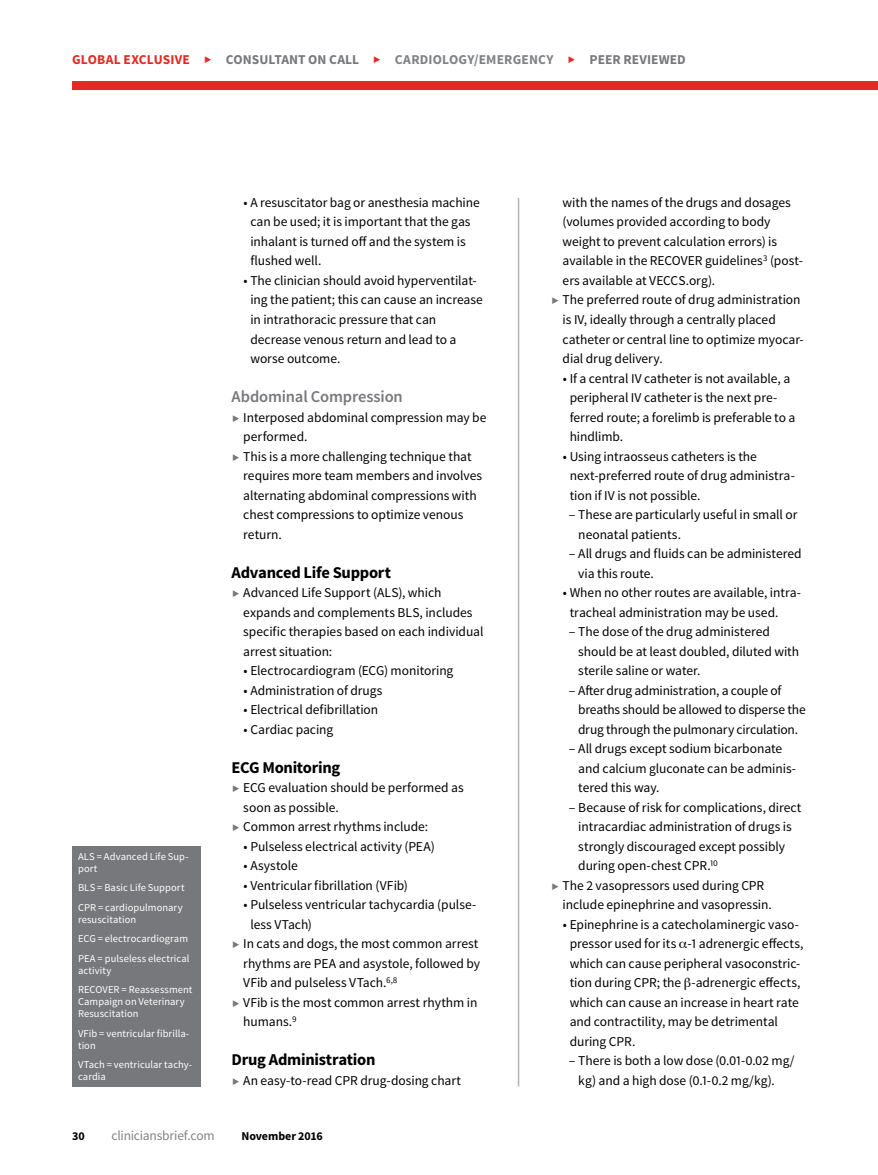
<style>
.page{position:relative;width:878px;height:1175px;background:#fff}
.page>*{position:absolute;margin:0;border:0;box-sizing:border-box;transform-origin:0 0}
.Head_A{font:700 16.5px "Source Sans Pro";letter-spacing:-.02em;color:#000}
.Head_B{font:600 16.5px "Source Sans Pro";letter-spacing:-.01em;color:#77787b}
.Body_Source_Sans_9{font:13.5px/19.5px "Source Sans Pro";letter-spacing:-.005em;color:#000}
.Department_Categor{font:700 13.5px "Source Sans Pro";letter-spacing:.005em;color:#77787b}
.Department_Categor-2{font:700 13.5px "Source Sans Pro";letter-spacing:.015em;color:#808285}
.t1{font:13.5px "Source Sans Pro";letter-spacing:-.015em;color:#808285}
.Department_Categor-3{font:700 13.5px "Source Sans Pro";letter-spacing:.015em;color:#e52823}
.t2{font:700 12px "Source Sans Pro";letter-spacing:-.005em;color:#000}
.Acronyms{font:10.5px/12px "Source Sans Pro";letter-spacing:.005em;color:#fff}
</style>
<div class="page">
<div style="left:72px;top:81px;width:806px;height:9px;background:#e52823"></div>
<hr style="left:518px;top:198px;width:1px;height:888px;background:#b1b4b6">
<div style="left:72px;top:846px;width:128px;height:240px;background:#77787b"></div>
<p class="Department_Categor-3" style="left:72px;top:51px;width:119px">GLOBAL EXCLUSIVE</p>
<p class="Department_Categor" style="left:226px;top:51px;width:135px">CONSULTANT ON CALL</p>
<p class="Department_Categor-2" style="left:395px;top:51px;width:160px">CARDIOLOGY/EMERGENCY</p>
<p class="Department_Categor" style="left:589px;top:51px;width:98px">PEER REVIEWED</p>
<p class="Acronyms" style="left:78px;top:850px;width:112px">ALS = Advanced Life Sup&shy;port</p>
<p class="Acronyms" style="left:78px;top:882px;width:108px">BLS = Basic Life Support</p>
<p class="Acronyms" style="left:78px;top:901px;width:106px">CPR = cardiopulmonary resuscitation</p>
<p class="Acronyms" style="left:78px;top:933px;width:111px">ECG = electrocardiogram</p>
<p class="Acronyms" style="left:78px;top:952px;width:113px">PEA = pulseless electrical activity</p>
<p class="Acronyms" style="left:78px;top:984px;width:116px">RECOVER = Reassessment<br>Campaign on Veterinary<br>Resuscitation</p>
<p class="Acronyms" style="left:78px;top:1027px;width:113px">VFib = ventricular fibrilla&shy;tion</p>
<p class="Acronyms" style="left:78px;top:1059px;width:116px">VTach = ventricular tachy&shy;cardia</p>
<p class="Body_Source_Sans_9" style="left:250px;top:193px;width:231px;text-indent:-7px">• A resuscitator bag or anesthesia machine can be used; it is important that the gas inhalant is turned off and the system is flushed well.</p>
<p class="Body_Source_Sans_9" style="left:250px;top:271px;width:234px;text-indent:-7px">• The clinician should avoid hyperventilat&shy;ing the patient; this can cause an increase in intrathoracic pressure that can decrease venous return and lead to a worse outcome.</p>
<p class="Head_B" style="left:231px;top:386px;width:173px">Abdominal Compression</p>
<p class="Body_Source_Sans_9" style="left:243px;top:407px;width:245px">Interposed abdominal compression may be performed.</p>
<p class="Body_Source_Sans_9" style="left:243px;top:446px;width:240px">This is a more challenging technique that requires more team members and involves alternating abdominal compressions with chest compressions to optimize venous return.</p>
<p class="Head_A" style="left:231px;top:561px;width:161px">Advanced Life Support</p>
<p class="Body_Source_Sans_9" style="left:243px;top:583px;width:242px">Advanced Life Support (ALS), which expands and complements BLS, includes specific therapies based on each individual arrest situation:</p>
<p class="Body_Source_Sans_9" style="left:243px;top:661px;width:211px">• Electrocardiogram (ECG) monitoring</p>
<p class="Body_Source_Sans_9" style="left:243px;top:680px;width:140px">• Administration of drugs</p>
<p class="Body_Source_Sans_9" style="left:243px;top:700px;width:136px">• Electrical defibrillation</p>
<p class="Body_Source_Sans_9" style="left:243px;top:719px;width:91px">• Cardiac pacing</p>
<p class="Head_A" style="left:231px;top:756px;width:110px">ECG Monitoring</p>
<p class="Body_Source_Sans_9" style="left:243px;top:778px;width:222px">ECG evaluation should be performed as soon as possible.</p>
<p class="Body_Source_Sans_9" style="left:243px;top:817px;width:186px">Common arrest rhythms include:</p>
<p class="Body_Source_Sans_9" style="left:243px;top:836px;width:193px">• Pulseless electrical activity (PEA)</p>
<p class="Body_Source_Sans_9" style="left:243px;top:856px;width:56px">• Asystole</p>
<p class="Body_Source_Sans_9" style="left:243px;top:875px;width:166px">• Ventricular fibrillation (VFib)</p>
<p class="Body_Source_Sans_9" style="left:250px;top:895px;width:227px;text-indent:-7px">• Pulseless ventricular tachycardia (pulse&shy;less VTach)</p>
<p class="Body_Source_Sans_9" style="left:243px;top:934px;width:238px">In cats and dogs, the most common arrest rhythms are PEA and asystole, followed by<br>VFib and pulseless VTach.<sup>6,8</sup></p>
<p class="Body_Source_Sans_9" style="left:243px;top:992px;width:235px">VFib is the most common arrest rhythm in humans.<sup>9</sup></p>
<p class="Head_A" style="left:231px;top:1049px;width:145px">Drug Administration</p>
<p class="Body_Source_Sans_9" style="left:243px;top:1070px;width:219px">An easy-to-read CPR drug-dosing chart</p>
<p class="t2" style="left:72px;top:1128px;width:14px">30</p>
<p class="t1" style="left:111px;top:1127px;width:105px">cliniciansbrief.com</p>
<p class="t2" style="left:241px;top:1128px;width:83px">November 2016</p>
<p class="Body_Source_Sans_9" style="left:562px;top:193px;width:242px">with the names of the drugs and dosages (volumes provided according to body weight to prevent calculation errors) is available in the RECOVER guidelines<sup>3</sup> (post&shy;ers available at VECCS.org).</p>
<p class="Body_Source_Sans_9" style="left:562px;top:290px;width:243px">The preferred route of drug administration is IV, ideally through a centrally placed catheter or central line to optimize myocar&shy;dial drug delivery.</p>
<p class="Body_Source_Sans_9" style="left:569px;top:368px;width:227px;text-indent:-7px">• If a central IV catheter is not available, a peripheral IV catheter is the next pre&shy;ferred route; a forelimb is preferable to a hindlimb.</p>
<p class="Body_Source_Sans_9" style="left:569px;top:446px;width:227px;text-indent:-7px">• Using intraosseus catheters is the next-preferred route of drug administra&shy;tion if IV is not possible.</p>
<p class="Body_Source_Sans_9" style="left:578px;top:505px;width:220px;text-indent:-9px">‒ These are particularly useful in small or neonatal patients.</p>
<p class="Body_Source_Sans_9" style="left:578px;top:544px;width:225px;text-indent:-9px">‒ All drugs and fluids can be administered via this route.</p>
<p class="Body_Source_Sans_9" style="left:569px;top:583px;width:233px;text-indent:-7px">• When no other routes are available, intra&shy;tracheal administration may be used.</p>
<p class="Body_Source_Sans_9" style="left:578px;top:622px;width:222px;text-indent:-9px">‒ The dose of the drug administered should be at least doubled, diluted with sterile saline or water.</p>
<p class="Body_Source_Sans_9" style="left:578px;top:680px;width:229px;text-indent:-9px">‒ After drug administration, a couple of breaths should be allowed to disperse the drug through the pulmonary circulation.</p>
<p class="Body_Source_Sans_9" style="left:578px;top:739px;width:219px;text-indent:-9px">‒ All drugs except sodium bicarbonate and calcium gluconate can be adminis&shy;tered this way.</p>
<p class="Body_Source_Sans_9" style="left:578px;top:797px;width:225px;text-indent:-9px">‒ Because of risk for complications, direct intracardiac administration of drugs is strongly discouraged except possibly during open-chest CPR.<sup>10</sup></p>
<p class="Body_Source_Sans_9" style="left:562px;top:875px;width:211px">The 2 vasopressors used during CPR include epinephrine and vasopressin.</p>
<p class="Body_Source_Sans_9" style="left:569px;top:914px;width:235px;text-indent:-7px">• Epinephrine is a catecholaminergic vaso&shy;pressor used for its -1 adrenergic effects, which can cause peripheral vasoconstric&shy;tion during CPR; the -adrenergic effects, which can cause an increase in heart rate and contractility, may be detrimental during CPR.</p>
<p class="Body_Source_Sans_9" style="left:578px;top:1051px;width:218px;text-indent:-9px">‒ There is both a low dose (0.01-0.02 mg/ kg) and a high dose (0.1-0.2 mg/kg).</p>
</div>
